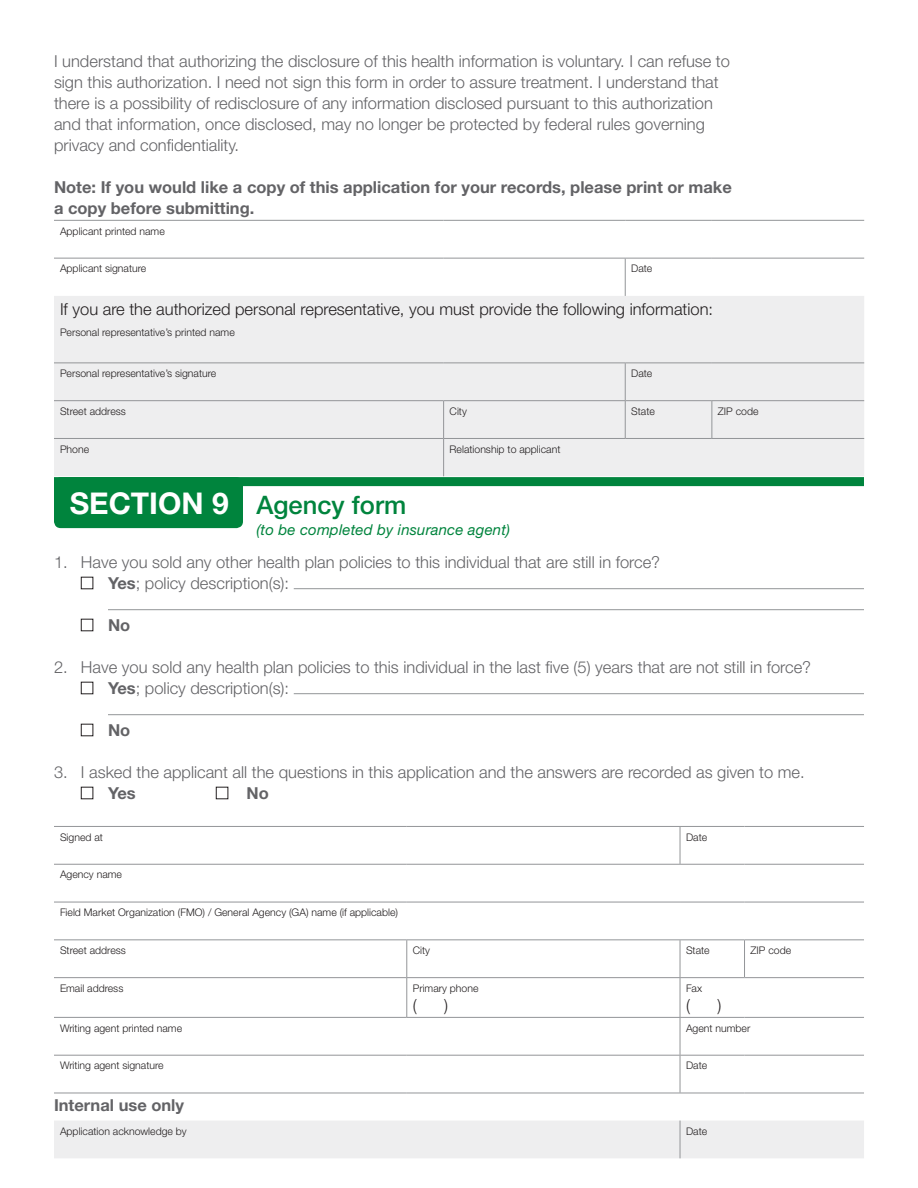
<style>
.page{position:relative;width:918px;height:1188px;background:#fff}
.page>*{position:absolute;margin:0;border:0;box-sizing:border-box;transform-origin:0 0}
.Lead-in_-_17_21_-_35{font:700 30px "Helvetica Neue LT";color:#fff}
.Lead-in_-_17_21_-_35-2{font:500 25.5px "Helvetica Neue LT";color:#00843d}
.Body_copy_-_11_15{font:300 16.5px/21px "Helvetica Neue LT";color:#636366}
.Body_copy_-_11_15-2{font:700 16.5px/21px "Helvetica Neue LT";color:#636366}
.t1{font:300 16.5px "Helvetica Neue LT";color:#231f20}
.Call-out_text_-_ital{font:italic 15px "Helvetica Neue LT";letter-spacing:.01em;color:#00843d}
.t2{font:300 10.5px "Helvetica Neue LT";color:#231f20}
.s1{font-weight:700}
</style>
<div class="page">
<div style="left:54px;top:296px;width:810px;height:180px;background:#eeeeef"></div>
<hr style="left:54px;top:220px;width:390px;height:1px;background:#939598">
<hr style="left:444px;top:220px;width:181px;height:1px;background:#939598">
<hr style="left:625px;top:220px;width:87px;height:1px;background:#939598">
<hr style="left:712px;top:220px;width:152px;height:1px;background:#939598">
<hr style="left:54px;top:258px;width:390px;height:1px;background:#939598">
<hr style="left:444px;top:258px;width:181px;height:1px;background:#939598">
<hr style="left:625px;top:258px;width:87px;height:1px;background:#939598">
<hr style="left:625px;top:259px;width:1px;height:37px;background:#939598">
<hr style="left:712px;top:258px;width:152px;height:1px;background:#939598">
<hr style="left:625px;top:363px;width:1px;height:37px;background:#939598">
<hr style="left:443px;top:401px;width:1px;height:37px;background:#939598">
<hr style="left:625px;top:401px;width:1px;height:37px;background:#939598">
<hr style="left:712px;top:401px;width:1px;height:37px;background:#939598">
<hr style="left:54px;top:363px;width:390px;height:1px;background:#939598">
<hr style="left:444px;top:363px;width:181px;height:1px;background:#939598">
<hr style="left:625px;top:363px;width:87px;height:1px;background:#939598">
<hr style="left:712px;top:363px;width:152px;height:1px;background:#939598">
<hr style="left:54px;top:400px;width:390px;height:1px;background:#939598">
<hr style="left:444px;top:400px;width:181px;height:1px;background:#939598">
<hr style="left:625px;top:400px;width:87px;height:1px;background:#939598">
<hr style="left:712px;top:400px;width:152px;height:1px;background:#939598">
<hr style="left:54px;top:438px;width:390px;height:1px;background:#939598">
<hr style="left:444px;top:438px;width:181px;height:1px;background:#939598">
<hr style="left:443px;top:439px;width:1px;height:37px;background:#939598">
<hr style="left:625px;top:438px;width:87px;height:1px;background:#939598">
<hr style="left:712px;top:438px;width:152px;height:1px;background:#939598">
<div style="left:54px;top:477px;width:189px;height:51px;background:#00843d;border-radius:7px"></div>
<div style="left:81px;top:577px;width:12px;height:12px;border:1px solid #231f20"></div>
<hr style="left:294px;top:588px;width:570px;height:1px;background:#939598">
<hr style="left:108px;top:609px;width:756px;height:1px;background:#939598">
<div style="left:81px;top:619px;width:12px;height:12px;border:1px solid #231f20"></div>
<div style="left:81px;top:682px;width:12px;height:12px;border:1px solid #231f20"></div>
<hr style="left:294px;top:693px;width:570px;height:1px;background:#939598">
<hr style="left:108px;top:714px;width:756px;height:1px;background:#939598">
<div style="left:81px;top:724px;width:12px;height:12px;border:1px solid #231f20"></div>
<div style="left:81px;top:787px;width:12px;height:12px;border:1px solid #231f20"></div>
<div style="left:216px;top:787px;width:12px;height:12px;border:1px solid #231f20"></div>
<hr style="left:54px;top:826px;width:353px;height:1px;background:#939598">
<hr style="left:407px;top:826px;width:273px;height:1px;background:#939598">
<hr style="left:680px;top:826px;width:65px;height:1px;background:#939598">
<hr style="left:680px;top:827px;width:1px;height:37px;background:#939598">
<hr style="left:745px;top:826px;width:119px;height:1px;background:#939598">
<hr style="left:54px;top:864px;width:353px;height:1px;background:#939598">
<hr style="left:407px;top:864px;width:273px;height:1px;background:#939598">
<hr style="left:680px;top:864px;width:65px;height:1px;background:#939598">
<hr style="left:745px;top:864px;width:119px;height:1px;background:#939598">
<hr style="left:54px;top:902px;width:353px;height:1px;background:#939598">
<hr style="left:407px;top:902px;width:273px;height:1px;background:#939598">
<hr style="left:680px;top:902px;width:65px;height:1px;background:#939598">
<hr style="left:745px;top:902px;width:119px;height:1px;background:#939598">
<hr style="left:54px;top:939px;width:353px;height:1px;background:#939598">
<hr style="left:407px;top:939px;width:273px;height:1px;background:#939598">
<hr style="left:406px;top:940px;width:1px;height:37px;background:#939598">
<hr style="left:680px;top:939px;width:65px;height:1px;background:#939598">
<hr style="left:680px;top:940px;width:1px;height:37px;background:#939598">
<hr style="left:745px;top:939px;width:119px;height:1px;background:#939598">
<hr style="left:744px;top:940px;width:1px;height:37px;background:#939598">
<hr style="left:54px;top:977px;width:353px;height:1px;background:#939598">
<hr style="left:407px;top:977px;width:273px;height:1px;background:#939598">
<hr style="left:406px;top:978px;width:1px;height:39px;background:#939598">
<hr style="left:680px;top:977px;width:65px;height:1px;background:#939598">
<hr style="left:680px;top:978px;width:1px;height:39px;background:#939598">
<hr style="left:745px;top:977px;width:119px;height:1px;background:#939598">
<hr style="left:54px;top:1017px;width:353px;height:1px;background:#939598">
<hr style="left:407px;top:1017px;width:273px;height:1px;background:#939598">
<hr style="left:680px;top:1017px;width:65px;height:1px;background:#939598">
<hr style="left:680px;top:1018px;width:1px;height:37px;background:#939598">
<hr style="left:745px;top:1017px;width:119px;height:1px;background:#939598">
<hr style="left:54px;top:1055px;width:353px;height:1px;background:#939598">
<hr style="left:407px;top:1055px;width:273px;height:1px;background:#939598">
<hr style="left:680px;top:1055px;width:65px;height:1px;background:#939598">
<hr style="left:680px;top:1056px;width:1px;height:37px;background:#939598">
<hr style="left:745px;top:1055px;width:119px;height:1px;background:#939598">
<hr style="left:54px;top:1093px;width:353px;height:1px;background:#939598">
<hr style="left:407px;top:1093px;width:273px;height:1px;background:#939598">
<hr style="left:680px;top:1093px;width:65px;height:1px;background:#939598">
<hr style="left:745px;top:1093px;width:119px;height:1px;background:#939598">
<div style="left:54px;top:477px;width:810px;height:9px;background:#00843d"></div>
<div style="left:54px;top:1121px;width:810px;height:37px;background:#eeeeef"></div>
<hr style="left:680px;top:1121px;width:1px;height:37px;background:#939598">
<p class="Body_copy_-_11_15" style="left:54px;top:50px;width:678px">I understand that authorizing the disclosure of this health information is voluntary. I can refuse to sign this authorization. I need not sign this form in order to assure treatment. I understand that there is a possibility of redisclosure of any information disclosed pursuant to this authorization and that information, once disclosed, may no longer be protected by federal rules governing privacy and confidentiality.</p>
<p class="Body_copy_-_11_15-2" style="left:54px;top:176px;width:679px">Note: If you would like a copy of this application for your records, please print or make a copy before submitting.</p>
<p class="t2" style="left:60px;top:224px;width:106px">Applicant printed name</p>
<p class="t2" style="left:60px;top:262px;width:88px">Applicant signature</p>
<p class="t2" style="left:631px;top:262px;width:23px">Date</p>
<p class="t1" style="left:60px;top:299px;width:655px">If you are the authorized personal representative, you must provide the following information:</p>
<p class="t2" style="left:60px;top:326px;width:176px">Personal representative’s printed name</p>
<p class="t2" style="left:60px;top:367px;width:158px">Personal representative’s signature</p>
<p class="t2" style="left:631px;top:367px;width:23px">Date</p>
<p class="t2" style="left:60px;top:405px;width:67px">Street address</p>
<p class="t2" style="left:450px;top:405px;width:19px">City</p>
<p class="t2" style="left:631px;top:405px;width:25px">State</p>
<p class="t2" style="left:718px;top:405px;width:42px">ZIP code</p>
<p class="t2" style="left:60px;top:443px;width:31px">Phone</p>
<p class="t2" style="left:450px;top:443px;width:112px">Relationship to applicant</p>
<p class="Lead-in_-_17_21_-_35" style="left:70px;top:485px;width:160px">SECTION 9</p>
<p class="Lead-in_-_17_21_-_35-2" style="left:256px;top:490px;width:151px">Agency form</p>
<p class="Body_copy_-_11_15" style="left:54px;top:551px;width:608px">1. Have you sold any other health plan policies to this individual that are still in force?</p>
<p class="Body_copy_-_11_15" style="left:108px;top:572px;width:183px"><span class="s1">Yes</span>; policy description(s):</p>
<p class="Body_copy_-_11_15-2" style="left:108px;top:614px;width:24px">No</p>
<p class="Body_copy_-_11_15" style="left:54px;top:656px;width:759px">2. Have you sold any health plan policies to this individual in the last five (5) years that are not still in force?</p>
<p class="Body_copy_-_11_15" style="left:108px;top:677px;width:183px"><span class="s1">Yes</span>; policy description(s):</p>
<p class="Body_copy_-_11_15-2" style="left:108px;top:719px;width:24px">No</p>
<p class="Body_copy_-_11_15" style="left:54px;top:761px;width:752px">3. I asked the applicant all the questions in this application and the answers are recorded as given to me.</p>
<p class="Body_copy_-_11_15-2" style="left:108px;top:782px;width:29px">Yes</p>
<p class="Body_copy_-_11_15-2" style="left:247px;top:782px;width:24px">No</p>
<p class="t2" style="left:60px;top:831px;width:44px">Signed at</p>
<p class="t2" style="left:686px;top:831px;width:23px">Date</p>
<p class="t2" style="left:60px;top:868px;width:64px">Agency name</p>
<p class="t2" style="left:60px;top:906px;width:340px">Field Market Organization (FMO) / General Agency (GA) name (if applicable)</p>
<p class="t2" style="left:60px;top:944px;width:67px">Street address</p>
<p class="t2" style="left:413px;top:944px;width:19px">City</p>
<p class="t2" style="left:686px;top:944px;width:25px">State</p>
<p class="t2" style="left:751px;top:944px;width:42px">ZIP code</p>
<p class="t2" style="left:60px;top:982px;width:65px">Email address</p>
<p class="t2" style="left:413px;top:982px;width:67px">Primary phone</p>
<p class="t1" style="left:413px;top:995px;width:5px">(</p>
<p class="t1" style="left:444px;top:995px;width:5px">)</p>
<p class="Call-out_text_-_ital" style="left:256px;top:521px;width:255px">(to be completed by insurance agent)</p>
<p class="t2" style="left:686px;top:982px;width:18px">Fax</p>
<p class="t1" style="left:686px;top:995px;width:5px">(</p>
<p class="t1" style="left:718px;top:995px;width:5px">)</p>
<p class="t2" style="left:60px;top:1021px;width:124px">Writing agent printed name</p>
<p class="t2" style="left:686px;top:1021px;width:66px">Agent number</p>
<p class="t2" style="left:60px;top:1059px;width:105px">Writing agent signature</p>
<p class="t2" style="left:686px;top:1059px;width:23px">Date</p>
<p class="Body_copy_-_11_15-2" style="left:54px;top:1094px;width:132px">Internal use only</p>
<p class="t2" style="left:60px;top:1125px;width:128px">Application acknowledge by</p>
<p class="t2" style="left:686px;top:1125px;width:23px">Date</p>
</div>
